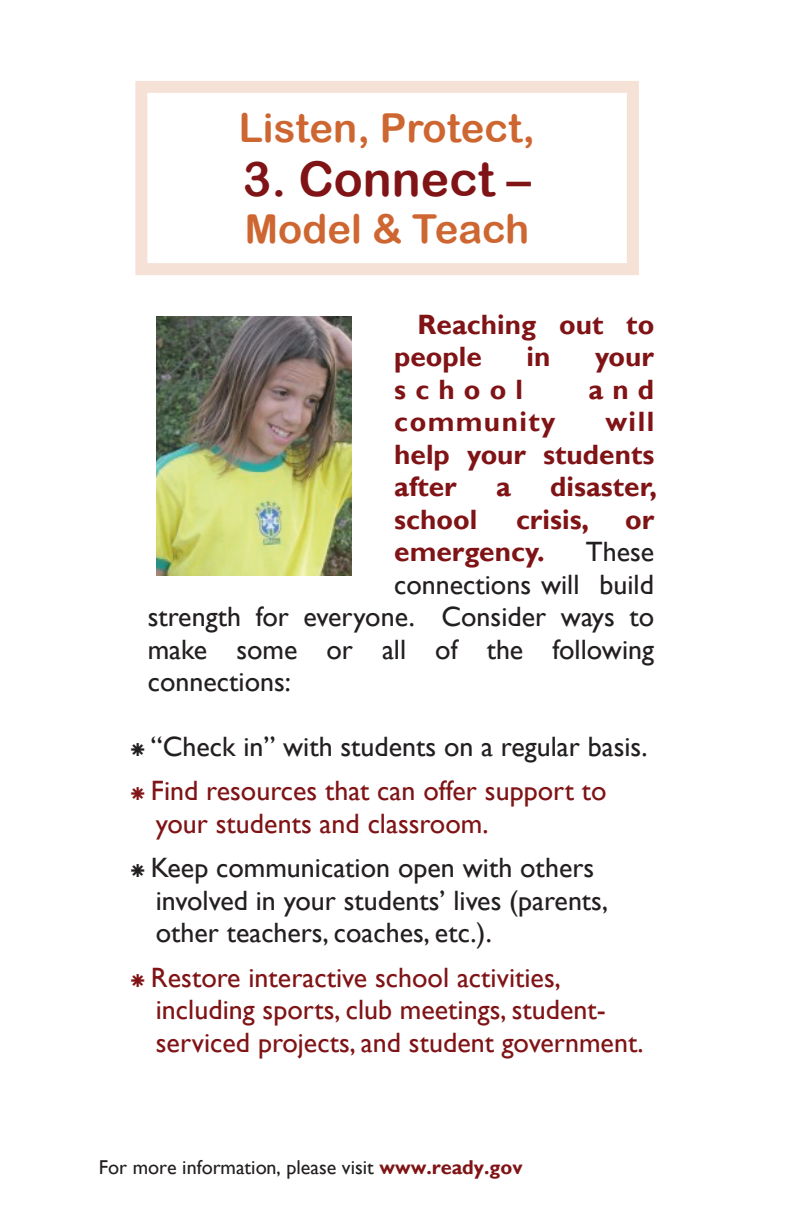
<style>
.page{position:relative;width:792px;height:1224px;background:#fff}
.page>*{position:absolute;margin:0;border:0;box-sizing:border-box;transform-origin:0 0}
.t1{font:48px "Arial Rounded MT Bold";color:#7f1315}
.t2{font:40px "Arial Rounded MT Bold";color:#ce6632}
.t3{font:28px/44.4px "Gill Sans";color:#231f20}
.t4{font:28px/32.4px "Gill Sans";color:#7f1315}
.t5{font:700 28px/32.4px "Gill Sans";color:#7f1315}
.t6{font:700 28px "Gill Sans";letter-spacing:.05em;color:#7f1315}
.t7{font:20px "Gill Sans";color:#231f20}
.s1{color:#7f1315}
.s2{font-weight:700;color:#7f1315}
</style>
<div class="page">
<svg style="left:135px;top:81px;width:504px;height:194px"></svg>
<img style="left:156px;top:316px;width:195px;height:260px">
<p class="t2" style="left:239px;top:104px;width:298px">Listen, Protect,</p>
<p class="t1" style="left:243px;top:150px;width:290px">3. Connect –</p>
<p class="t2" style="left:245px;top:206px;width:286px">Model &amp; Teach</p>
<p class="t5" style="left:394px;top:309px;width:262px;text-indent:23px">Reaching out to people</p>
<p class="t5" style="left:527px;top:341px;width:25px">in</p>
<p class="t5" style="left:595px;top:341px;width:61px">your</p>
<p class="t5" style="left:394px;top:374px;width:130px">school</p>
<p class="t5" style="left:588px;top:374px;width:67px">and</p>
<p class="t6" style="left:394px;top:405px;width:163px">community</p>
<p class="t5" style="left:394px;top:406px;width:262px;text-align:justify;text-indent:211px">will help your students after</p>
<p class="t5" style="left:496px;top:471px;width:16px">a</p>
<p class="t5" style="left:550px;top:471px;width:108px">disaster,</p>
<p class="t5" style="left:394px;top:504px;width:85px">school</p>
<p class="t5" style="left:516px;top:504px;width:75px">crisis,</p>
<p class="t5" style="left:625px;top:504px;width:31px">or</p>
<p class="t5" style="left:394px;top:536px;width:152px">emergency.</p>
<p class="t3" style="left:586px;top:530px;width:70px">These</p>
<p class="t3" style="left:394px;top:563px;width:261px">connections will build</p>
<p class="t3" style="left:148px;top:595px;width:508px">strength for everyone. Consider ways to</p>
<p class="t3" style="left:148px;top:627px;width:508px">make some or all of the following</p>
<p class="t3" style="left:148px;top:660px;width:145px">connections:</p>
<p class="t3" style="left:151px;top:725px;width:498px">“Check in” with students on a regular basis.<br><span class="s1">Find resources that can offer support to</span></p>
<p class="t3" style="left:151px;top:802px;width:445px"><span class="s1">your students and classroom.<br></span>Keep communication open with others</p>
<p class="t3" style="left:156px;top:885px;width:454px;line-height:32.6px">involved in your students’ lives (parents, other teachers, coaches, etc.).</p>
<p class="t4" style="left:151px;top:962px;width:494px">Restore interactive school activities, including sports, club meetings, student&shy;serviced projects, and student government.</p>
<p class="t7" style="left:99px;top:1156px;width:425px">For more information, please visit <span class="s2">www.ready.gov</span></p>
</div>
